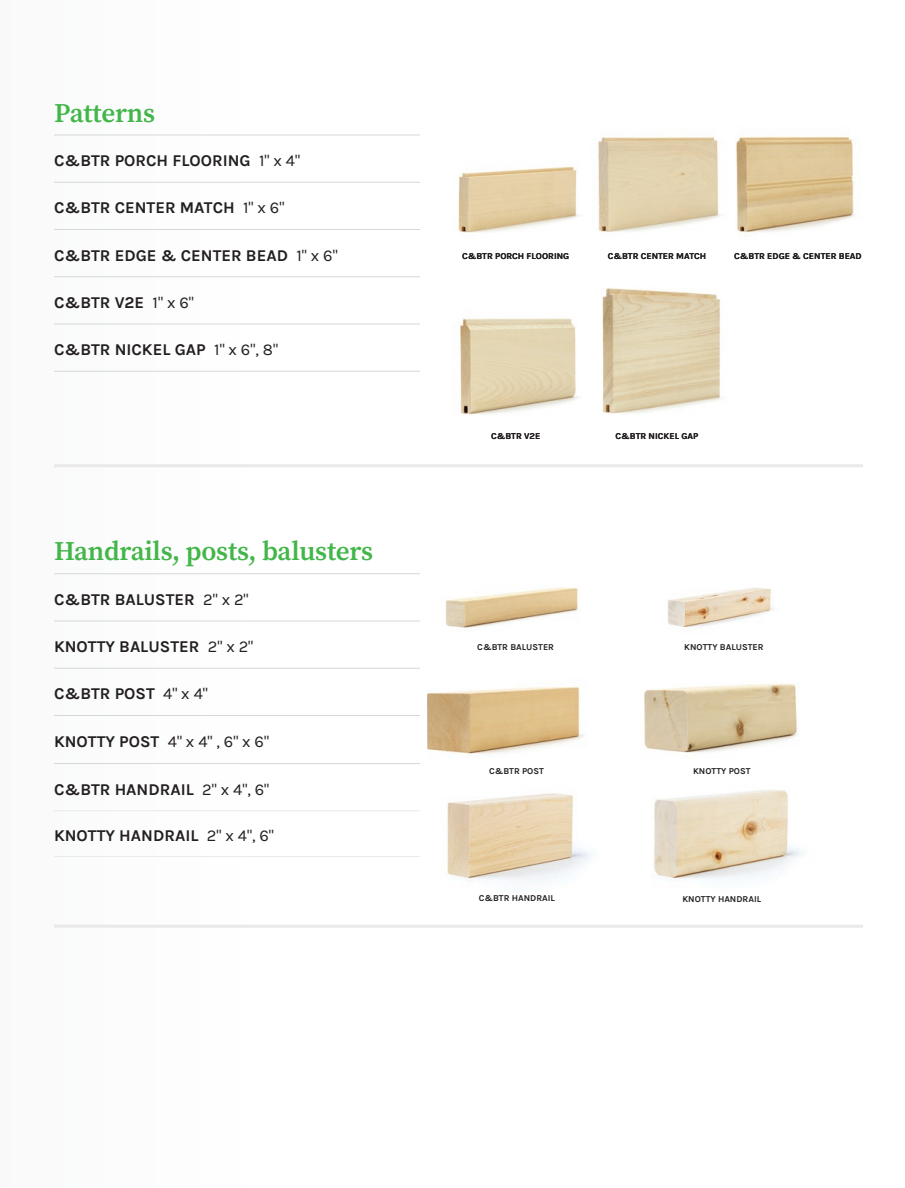
<style>
.page{position:relative;width:905px;height:1188px;background:#fff}
.page>*{position:absolute;margin:0;border:0;box-sizing:border-box;transform-origin:0 0}
.t1{font:600 27px "Source Serif Pro";letter-spacing:-.01em;color:#43b64a}
.t2{font:700 16.5px "Karla";color:#231f20}
.t3{font:16.5px "Karla";color:#231f20}
.t4{font:700 9px "Karla";color:#231f20}
.s1{font-weight:400}
.s2{font-weight:700}
</style>
<div class="page">
<img style="left:654px;top:790px;width:147px;height:89px">
<img style="left:447px;top:793px;width:144px;height:88px">
<hr style="left:54px;top:135px;width:366px;height:1px;background:#d6d7d8">
<hr style="left:54px;top:182px;width:366px;height:1px;background:#d6d7d8">
<hr style="left:54px;top:229px;width:366px;height:1px;background:#d6d7d8">
<hr style="left:54px;top:276px;width:366px;height:1px;background:#d6d7d8">
<hr style="left:54px;top:324px;width:366px;height:1px;background:#d6d7d8">
<hr style="left:54px;top:371px;width:366px;height:1px;background:#d6d7d8">
<hr style="left:54px;top:573px;width:366px;height:1px;background:#d6d7d8">
<hr style="left:54px;top:621px;width:366px;height:1px;background:#d6d7d8">
<hr style="left:54px;top:668px;width:366px;height:1px;background:#d6d7d8">
<hr style="left:54px;top:715px;width:366px;height:1px;background:#d6d7d8">
<hr style="left:54px;top:763px;width:366px;height:1px;background:#d6d7d8">
<hr style="left:54px;top:464px;width:366px;height:3px;background:#eae9ea">
<hr style="left:420px;top:464px;width:443px;height:3px;background:#eae9ea">
<hr style="left:54px;top:925px;width:366px;height:3px;background:#eae9ea">
<hr style="left:420px;top:925px;width:443px;height:3px;background:#eae9ea">
<hr style="left:54px;top:810px;width:366px;height:1px;background:#eae9ea">
<hr style="left:54px;top:856px;width:366px;height:1px;background:#eae9ea">
<img style="left:458px;top:166px;width:121px;height:67px">
<img style="left:459px;top:318px;width:120px;height:97px">
<img style="left:445px;top:587px;width:134px;height:41px">
<img style="left:427px;top:686px;width:157px;height:69px">
<img style="left:643px;top:683px;width:155px;height:70px">
<img style="left:602px;top:288px;width:120px;height:126px">
<img style="left:598px;top:136px;width:123px;height:96px">
<img style="left:736px;top:136px;width:119px;height:97px">
<img style="left:667px;top:587px;width:107px;height:41px">
<h1 class="t1" style="left:54px;top:94px;width:103px">Patterns</h1>
<p class="t2" style="left:54px;top:150px;width:248px">C&amp;BTR PORCH FLOORING <span class="s1">1" x 4"</span></p>
<p class="t2" style="left:54px;top:197px;width:232px">C&amp;BTR CENTER MATCH <span class="s1">1" x 6"</span></p>
<p class="t2" style="left:54px;top:245px;width:285px">C&amp;BTR EDGE &amp; CENTER BEAD <span class="s1">1" x 6"</span></p>
<p class="t2" style="left:54px;top:292px;width:141px">C&amp;BTR V2E <span class="s1">1" x 6"</span></p>
<p class="t2" style="left:54px;top:339px;width:225px">C&amp;BTR NICKEL GAP <span class="s1">1" x 6", 8"</span></p>
<h1 class="t1" style="left:54px;top:533px;width:320px">Handrails, posts, balusters</h1>
<p class="t2" style="left:54px;top:589px;width:196px">C&amp;BTR BALUSTER <span class="s1">2" x 2"</span></p>
<p class="t2" style="left:54px;top:636px;width:201px">KNOTTY BALUSTER <span class="s1">2" x 2"</span></p>
<p class="t2" style="left:54px;top:683px;width:155px">C&amp;BTR POST <span class="s1">4" x 4"</span></p>
<p class="t3" style="left:54px;top:731px;width:216px"><span class="s2">KNOTTY POST</span> 4" x 4" , 6" x 6"</p>
<p class="t2" style="left:54px;top:779px;width:217px">C&amp;BTR HANDRAIL <span class="s1">2" x 4", 6"</span></p>
<p class="t2" style="left:54px;top:825px;width:221px">KNOTTY HANDRAIL <span class="s1">2" x 4", 6"</span></p>
<p class="t4" style="left:462px;top:251px;width:109px">C&amp;BTR PORCH FLOORING</p>
<p class="t4" style="left:607px;top:251px;width:100px">C&amp;BTR CENTER MATCH</p>
<p class="t4" style="left:734px;top:251px;width:129px">C&amp;BTR EDGE &amp; CENTER BEAD</p>
<p class="t4" style="left:491px;top:430px;width:51px">C&amp;BTR V2E</p>
<p class="t4" style="left:615px;top:430px;width:84px">C&amp;BTR NICKEL GAP</p>
<p class="t4" style="left:477px;top:641px;width:78px">C&amp;BTR BALUSTER</p>
<p class="t4" style="left:684px;top:641px;width:81px">KNOTTY BALUSTER</p>
<p class="t4" style="left:489px;top:765px;width:56px">C&amp;BTR POST</p>
<p class="t4" style="left:478px;top:892px;width:78px">C&amp;BTR HANDRAIL</p>
<p class="t4" style="left:693px;top:765px;width:59px">KNOTTY POST</p>
<p class="t4" style="left:682px;top:893px;width:80px">KNOTTY HANDRAIL</p>
</div>
